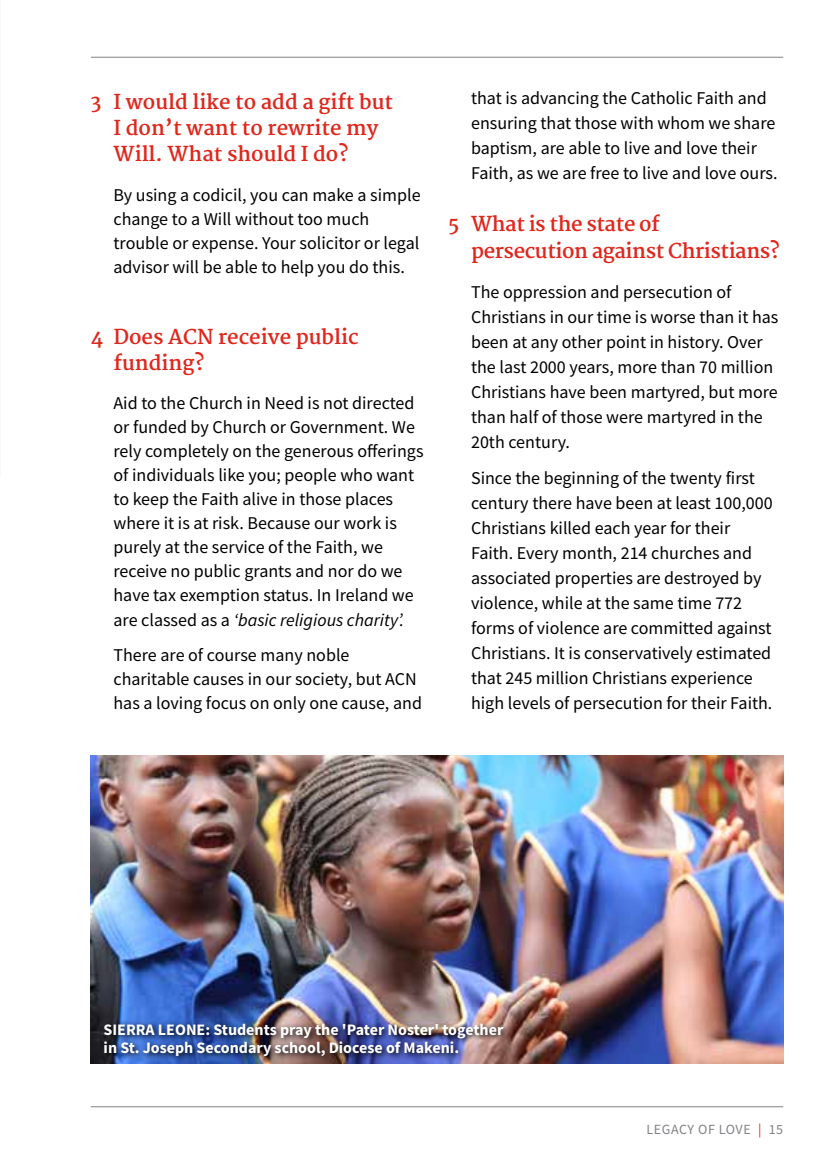
<style>
.page{position:relative;width:840px;height:1163px;background:#fff}
.page>*{position:absolute;margin:0;border:0;box-sizing:border-box;transform-origin:0 0}
.t1{font:700 20px/26px "Martel";color:#df271c}
.t2{font:700 20px/27px "Martel";letter-spacing:-.02em;color:#df271c}
.t3{font:18px/25px "Source Sans Pro";color:#000}
.t4{font:700 16px/18px "Source Sans Pro";color:#fff}
.t5{font:14px "Source Sans Pro";letter-spacing:.04em;color:#808285}
.s1{font-style:italic}
.s2{color:#df271c}
</style>
<div class="page">
<hr style="left:91px;top:1106px;width:691px;height:1px;background:#808285">
<img style="left:91px;top:755px;width:691px;height:308px">
<img style="left:101px;top:1019px;width:409px;height:45px">
<hr style="left:91px;top:57px;width:691px;height:1px;background:#808285">
<p class="t1" style="left:113px;top:89px;width:281px;text-indent:-23px">3 I would like to add a gift but<br>I don’t want to rewrite my<br>Will. What should I do?</p>
<p class="t3" style="left:113px;top:183px;width:308px;line-height:24px">By using a codicil, you can make a simple change to a Will without too much trouble or expense. Your solicitor or legal advisor will be able to help you do this.</p>
<p class="t1" style="left:113px;top:324px;width:246px;text-indent:-23px">4 Does ACN receive public funding?</p>
<p class="t3" style="left:113px;top:391px;width:311px;line-height:24px">Aid to the Church in Need is not directed or funded by Church or Government. We rely completely on the generous offerings of individuals like you; people who want to keep the Faith alive in those places where it is at risk. Because our work is purely at the service of the Faith, we receive no public grants and nor do we have tax exemption status. In Ireland we are classed as a <span class="s1">‘basic religious charity’.</span></p>
<p class="t3" style="left:113px;top:642px;width:310px;line-height:24px">There are of course many noble charitable causes in our society, but ACN has a loving focus on only one cause, and</p>
<p class="t3" style="left:471px;top:86px;width:308px">that is advancing the Catholic Faith and ensuring that those with whom we share baptism, are able to live and love their Faith, as we are free to live and love ours.</p>
<p class="t2" style="left:471px;top:210px;width:310px;text-indent:-23px">5 What is the state of persecution against Christians?</p>
<p class="t3" style="left:471px;top:279px;width:309px">The oppression and persecution of Christians in our time is worse than it has been at any other point in history. Over the last 2000 years, more than 70 million Christians have been martyred, but more than half of those were martyred in the 20th century.</p>
<p class="t3" style="left:471px;top:465px;width:303px">Since the beginning of the twenty first century there have been at least 100,000<br>Christians killed each year for their Faith. Every month, 214 churches and associated properties are destroyed by violence, while at the same time 772 forms of violence are committed against Christians. It is conservatively estimated that 245 million Christians experience high levels of persecution for their Faith.</p>
<p class="t4" style="left:103px;top:1020px;width:401px">SIERRA LEONE: Students pray the 'Pater Noster' together in St. Joseph Secondary school, Diocese of Makeni.</p>
<p class="t5" style="left:646px;top:1119px;width:138px">LEGACY OF LOVE <span class="s2">|</span> 15</p>
</div>
